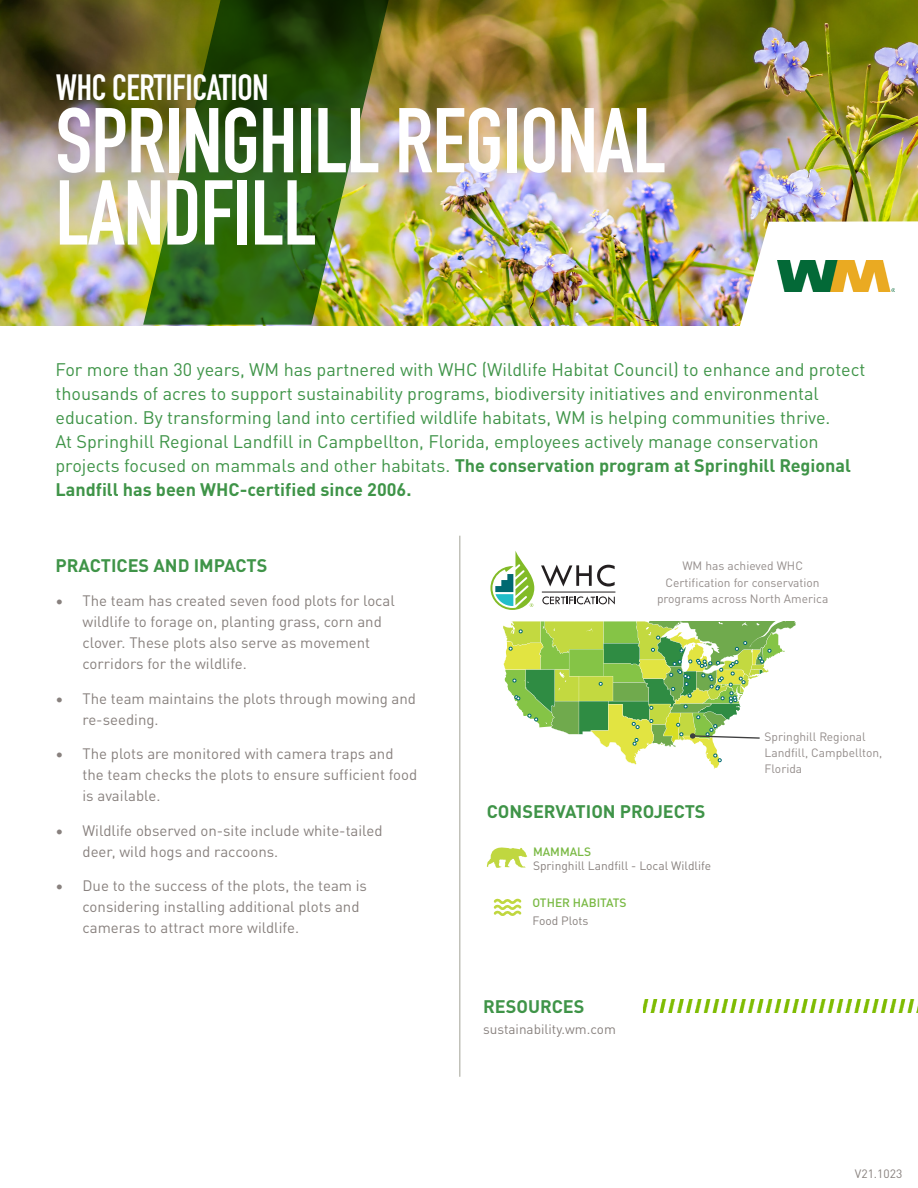
<style>
.page{position:relative;width:918px;height:1188px;background:#fff}
.page>*{position:absolute;margin:0;border:0;box-sizing:border-box;transform-origin:0 0}
.t1{font:700 90.3px/72.3px "DIN Condensed";letter-spacing:-.01em;color:#fff}
.t2{font:700 36px "DIN Condensed";letter-spacing:-.01em;color:#fff}
.t3{font:18px/24px "DINOT";color:#3f9448}
.t4{font:700 18px "DINOT";color:#3f9448}
.t5{font:15px/21px "DINOT";color:#88817e}
.t6{font:13.5px "DINOT";color:#88817e}
.t7{font:12px/16.2px "DINOT";color:#948d8b;text-align:center}
.t8{font:12px/14.4px "DINOT";color:#88817e}
.t9{font:500 12px/18px "DINOT";color:#79b943}
.s1{font-weight:700}
.s2{font-weight:500;color:#79b943}
.s3{font-weight:400;color:#88817e}
</style>
<div class="page">
<img style="left:0;top:1px;width:918px;height:324px">
<svg style="left:739px;top:221px;width:179px;height:105px"></svg>
<hr style="left:459px;top:536px;width:1px;height:541px;background:#c1c1b9">
<img style="left:778px;top:260px;width:117px;height:32px">
<img style="left:142px;top:0;width:248px;height:325px">
<svg style="left:503px;top:621px;width:293px;height:148px"></svg>
<img style="left:642px;top:999px;width:276px;height:13px">
<svg style="left:490px;top:551px;width:44px;height:59px"></svg>
<svg style="left:541px;top:565px;width:74px;height:22px"></svg>
<svg style="left:542px;top:596px;width:73px;height:9px"></svg>
<hr style="left:542px;top:592px;width:73px;height:1px;background:#231f20">
<svg style="left:487px;top:847px;width:41px;height:21px"></svg>
<svg style="left:494px;top:899px;width:27px;height:17px"></svg>
<p class="t2" style="left:56px;top:63px;width:214px">WHC CERTIFICATION</p>
<p class="t1" style="left:56px;top:104px;width:612px">SPRINGHILL REGIONAL<br>LANDFILL</p>
<p class="t3" style="left:56px;top:356px;width:812px">For more than 30 years, WM has partnered with WHC (Wildlife Habitat Council) to enhance and protect thousands of acres to support sustainability programs, biodiversity initiatives and environmental education. By transforming land into certified wildlife habitats, WM is helping communities thrive.<br>At Springhill Regional Landfill in Campbellton, Florida, employees actively manage conservation projects focused on mammals and other habitats. <span class="s1">The conservation program at Springhill Regional Landfill has been WHC-certified since 2006.</span></p>
<p class="t4" style="left:56px;top:551px;width:213px">PRACTICES AND IMPACTS</p>
<p class="t5" style="left:82px;top:589px;width:314px;text-indent:-27px">• The team has created seven food plots for local wildlife to forage on, planting grass, corn and clover. These plots also serve as movement corridors for the wildlife.</p>
<p class="t5" style="left:82px;top:687px;width:335px;text-indent:-27px">• The team maintains the plots through mowing and re-seeding.</p>
<p class="t5" style="left:82px;top:742px;width:336px;text-indent:-27px">• The plots are monitored with camera traps and the team checks the plots to ensure sufficient food is available.</p>
<p class="t5" style="left:82px;top:819px;width:302px;text-indent:-27px">• Wildlife observed on-site include white-tailed deer, wild hogs and raccoons.</p>
<p class="t5" style="left:82px;top:874px;width:286px;text-indent:-27px">• Due to the success of the plots, the team is considering installing additional plots and cameras to attract more wildlife.</p>
<p class="t7" style="left:657px;top:557px;width:173px">WM has achieved WHC<br>Certification for conservation programs across North America</p>
<p class="t4" style="left:487px;top:797px;width:220px">CONSERVATION PROJECTS</p>
<p class="t8" style="left:533px;top:843px;width:180px"><span class="s2">MAMMALS<br></span>Springhill Landfill - Local Wildlife</p>
<p class="t9" style="left:532px;top:893px;width:96px">OTHER HABITATS<br><span class="s3">Food Plots</span></p>
<p class="t4" style="left:483px;top:992px;width:103px">RESOURCES</p>
<p class="t6" style="left:483px;top:1019px;width:134px">sustainability.wm.com</p>
<p class="t7" style="left:765px;top:727px;width:119px;text-align:left">Springhill Regional<br>Landfill, Campbellton,<br>Florida</p>
<p class="t8" style="left:855px;top:1165px;width:49px">V21.1023</p>
</div>
